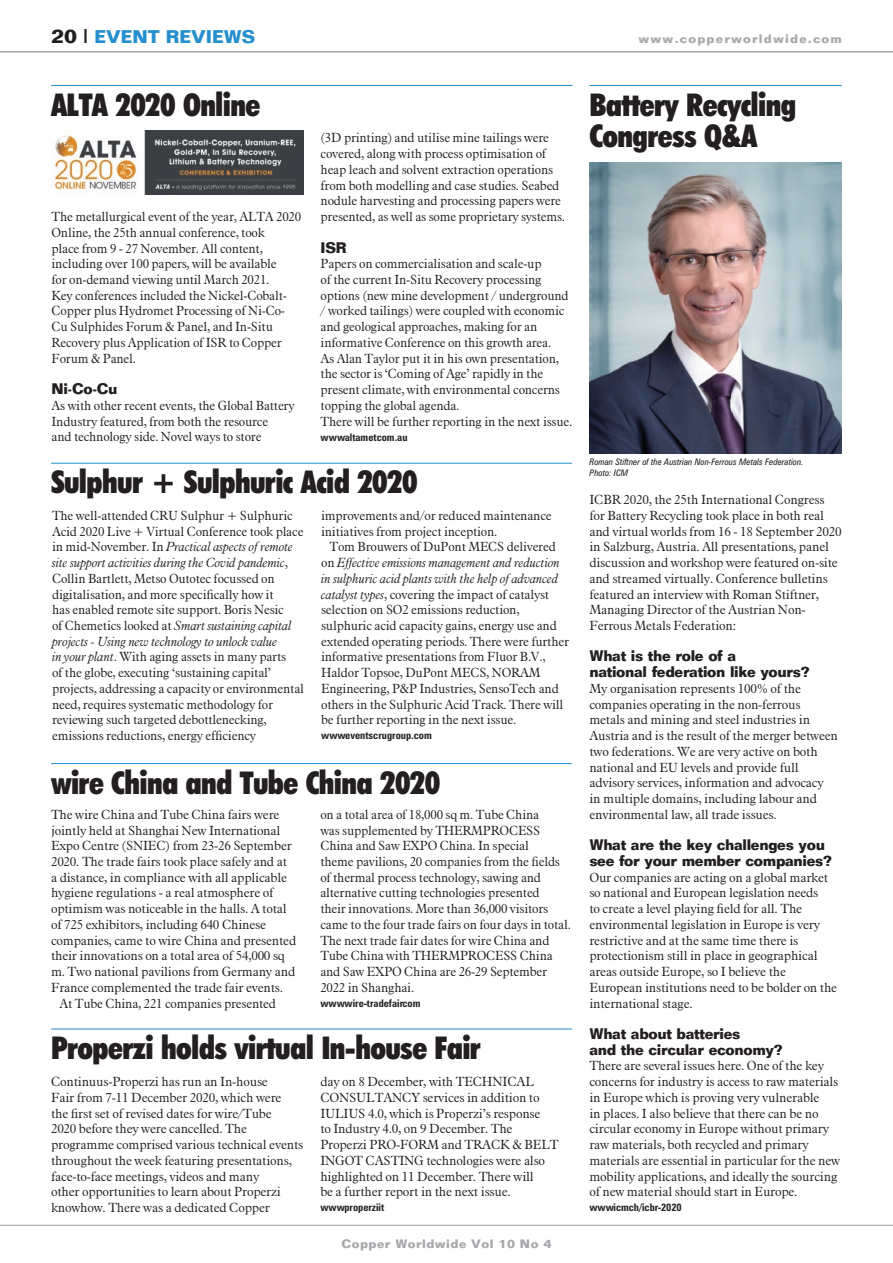
<style>
.page{position:relative;width:893px;height:1263px;background:#fff}
.page>*{position:absolute;margin:0;border:0;box-sizing:border-box;transform-origin:0 0}
.t1{font:900 condensed 31.5px/31.5px "Futura BT";letter-spacing:-.02em;color:#231f20}
.t2{font:700 18px "Folio";color:#258fcd}
.t3{font:700 15px/15.8px "Folio";letter-spacing:-.02em;color:#231f20;scale:.95 1}
.t4{font:300 12.9px/15.8px "Aldine 721 BT";letter-spacing:-.02em;color:#231f20}
.t5{font:700 12px "Folio";letter-spacing:.04em;color:#a8a9ad}
.t6{font:700 12px "Folio";letter-spacing:.1em;color:#a8a9ad}
.t7{font:700 condensed 10.5px "Zurich BT";color:#231f20}
.t8{font:italic condensed 9px/10.5px "Zurich BT";color:#231f20}
.s1{font-size:19.5px;color:#231f20}
.s2{font-style:italic}
</style>
<div class="page">
<hr style="left:0;top:51px;width:893px;height:2px;background:#a8a9ad">
<hr style="left:0;top:1225px;width:893px;height:1px;background:#a8a9ad">
<hr style="left:51px;top:85px;width:522px;height:1px;background:#258fcd">
<hr style="left:51px;top:463px;width:521px;height:1px;background:#258fcd">
<img style="left:51px;top:131px;width:252px;height:63px">
<hr style="left:51px;top:763px;width:521px;height:1px;background:#258fcd">
<hr style="left:589px;top:85px;width:253px;height:1px;background:#258fcd">
<img style="left:590px;top:163px;width:252px;height:291px">
<hr style="left:51px;top:1028px;width:521px;height:1px;background:#258fcd">
<h2 class="t2" style="left:51px;top:25px;width:206px"><span class="s1">20 |</span> EVENT REVIEWS</h2>
<p class="t6" style="left:638px;top:31px;width:205px">www.copperworldwide.com</p>
<h1 class="t1" style="left:51px;top:88px;width:211px">ALTA 2020 Online</h1>
<p class="t4" style="left:321px;top:130px;width:246px">(3D printing) and utilise mine tailings were covered, along with process optimisation of heap leach and solvent extraction operations from both modelling and case studies. Seabed nodule harvesting and processing papers were presented, as well as some proprietary systems.</p>
<p class="t3" style="left:321px;top:239px;width:29px">ISR</p>
<p class="t4" style="left:321px;top:256px;width:253px">Papers on commercialisation and scale-up<br>of the current In-Situ Recovery processing options (new mine development / underground / worked tailings) were coupled with economic and geological approaches, making for an informative Conference on this growth area.<br>As Alan Taylor put it in his own presentation, the sector is ‘Coming of Age’ rapidly in the present climate, with environmental concerns topping the global agenda.<br>There will be further reporting in the next issue.</p>
<p class="t7" style="left:321px;top:430px;width:88px">www altamet com.au</p>
<h1 class="t1" style="left:51px;top:466px;width:368px">Sulphur + Sulphuric Acid 2020</h1>
<p class="t4" style="left:52px;top:507px;width:254px">The well-attended CRU Sulphur + Sulphuric Acid 2020 Live + Virtual Conference took place in mid-November. In <span class="s2">Practical aspects of remote site support activities during the Covid pandemic</span>, Collin Bartlett, Metso Outotec focussed on digitalisation, and more specifically how it<br>has enabled remote site support. Boris Nesic<br>of Chemetics looked at <span class="s2">Smart sustaining capital projects - Using new technology to unlock value<br>in your plant</span>. With aging assets in many parts<br>of the globe, executing ‘sustaining capital’ projects, addressing a capacity or environmental need, requires systematic methodology for reviewing such targeted debottlenecking, emissions reductions, energy efficiency</p>
<p class="t4" style="left:321px;top:507px;width:232px">improvements and/or reduced maintenance initiatives from project inception.</p>
<p class="t4" style="left:52px;top:208px;width:251px">The metallurgical event of the year, ALTA 2020<br>Online, the 25th annual conference, took<br>place from 9 - 27 November. All content, including over 100 papers, will be available<br>for on-demand viewing until March 2021.<br>Key conferences included the Nickel-Cobalt-Copper plus Hydromet Processing of Ni-Co-Cu Sulphides Forum &amp; Panel, and In-Situ Recovery plus Application of ISR to Copper Forum &amp; Panel.</p>
<p class="t3" style="left:52px;top:381px;width:71px">Ni-Co-Cu</p>
<p class="t4" style="left:52px;top:397px;width:245px">As with other recent events, the Global Battery<br>Industry featured, from both the resource<br>and technology side. Novel ways to store</p>
<p class="t4" style="left:321px;top:539px;width:249px;text-indent:9px">Tom Brouwers of DuPont MECS delivered on <span class="s2">Effective emissions management and reduction in sulphuric acid plants with the help of advanced catalyst types</span>, covering the impact of catalyst selection on SO2 emissions reduction, sulphuric acid capacity gains, energy use and extended operating periods. There were further informative presentations from Fluor B.V., Haldor Topsoe, DuPont MECS, NORAM Engineering, P&amp;P Industries, SensoTech and others in the Sulphuric Acid Track. There will be further reporting in the next issue.</p>
<p class="t7" style="left:321px;top:729px;width:112px">www events crugroup.com</p>
<h1 class="t1" style="left:51px;top:766px;width:391px">wire China and Tube China 2020</h1>
<p class="t4" style="left:51px;top:806px;width:230px">The wire China and Tube China fairs were</p>
<p class="t4" style="left:51px;top:822px;width:231px">jointly held at Shanghai New International</p>
<p class="t4" style="left:51px;top:838px;width:242px">Expo Centre (SNIEC) from 23-26 September</p>
<p class="t4" style="left:51px;top:853px;width:238px">2020. The trade fairs took place safely and at</p>
<p class="t4" style="left:51px;top:869px;width:238px">a distance, in compliance with all applicable</p>
<p class="t4" style="left:51px;top:885px;width:224px">hygiene regulations - a real atmosphere of</p>
<p class="t4" style="left:51px;top:900px;width:237px">optimism was noticeable in the halls. A total</p>
<p class="t4" style="left:51px;top:916px;width:217px">of 725 exhibitors, including 640 Chinese</p>
<p class="t4" style="left:51px;top:932px;width:247px">companies, came to wire China and presented</p>
<p class="t4" style="left:51px;top:948px;width:235px">their innovations on a total area of 54,000 sq</p>
<p class="t4" style="left:51px;top:963px;width:246px">m. Two national pavilions from Germany and</p>
<p class="t4" style="left:51px;top:979px;width:234px">France complemented the trade fair events.</p>
<p class="t4" style="left:60px;top:995px;width:218px">At Tube China, 221 companies presented</p>
<p class="t4" style="left:320px;top:806px;width:252px">on a total area of 18,000 sq m. Tube China<br>was supplemented by THERMPROCESS China and Saw EXPO China. In special<br>theme pavilions, 20 companies from the fields of thermal process technology, sawing and alternative cutting technologies presented<br>their innovations. More than 36,000 visitors came to the four trade fairs on four days in total.<br>The next trade fair dates for wire China and Tube China with THERMPROCESS China and Saw EXPO China are 26-29 September 2022 in Shanghai.</p>
<p class="t7" style="left:320px;top:997px;width:102px">www wire-tradefair com</p>
<h1 class="t1" style="left:51px;top:1032px;width:431px">Properzi holds virtual In-house Fair</h1>
<p class="t4" style="left:51px;top:1073px;width:254px">Continuus-Properzi has run an In-house<br>Fair from 7-11 December 2020, which were<br>the first set of revised dates for wire/Tube<br>2020 before they were cancelled. The programme comprised various technical events throughout the week featuring presentations, face-to-face meetings, videos and many<br>other opportunities to learn about Properzi knowhow. There was a dedicated Copper</p>
<p class="t4" style="left:320px;top:1073px;width:240px">day on 8 December, with TECHNICAL CONSULTANCY services in addition to IULIUS 4.0, which is Properzi’s response<br>to Industry 4.0, on 9 December. The Properzi PRO-FORM and TRACK &amp; BELT INGOT CASTING technologies were also highlighted on 11 December. There will<br>be a further report in the next issue.</p>
<p class="t7" style="left:320px;top:1201px;width:65px">www properzi it</p>
<p class="t5" style="left:342px;top:1236px;width:211px">Copper Worldwide Vol 10 No 4</p>
<h1 class="t1" style="left:589px;top:88px;width:208px">Battery Recycling<br>Congress Q&amp;A</h1>
<p class="t8" style="left:590px;top:457px;width:215px">Roman Stiftner of the Austrian Non-Ferrous Metals Federation.<br>Photo: ICM</p>
<p class="t4" style="left:589px;top:492px;width:254px">ICBR 2020, the 25th International Congress for Battery Recycling took place in both real and virtual worlds from 16 - 18 September 2020 in Salzburg, Austria. All presentations, panel discussion and workshop were featured on-site and streamed virtually. Conference bulletins featured an interview with Roman Stiftner, Managing Director of the Austrian Non-Ferrous Metals Federation:</p>
<p class="t3" style="left:589px;top:648px;width:233px">What is the role of a<br>national federation like yours?</p>
<p class="t4" style="left:589px;top:680px;width:250px">My organisation represents 100% of the companies operating in the non-ferrous metals and mining and steel industries in Austria and is the result of the merger between two federations. We are very active on both national and EU levels and provide full advisory services, information and advocacy in multiple domains, including labour and environmental law, all trade issues.</p>
<p class="t3" style="left:589px;top:837px;width:257px">What are the key challenges you see for your member companies?</p>
<p class="t4" style="left:589px;top:869px;width:249px">Our companies are acting on a global market so national and European legislation needs<br>to create a level playing field for all. The environmental legislation in Europe is very restrictive and at the same time there is protectionism still in place in geographical areas outside Europe, so I believe the European institutions need to be bolder on the international stage.</p>
<p class="t3" style="left:589px;top:1026px;width:205px">What about batteries<br>and the circular economy?</p>
<p class="t4" style="left:589px;top:1058px;width:252px">There are several issues here. One of the key concerns for industry is access to raw materials in Europe which is proving very vulnerable<br>in places. I also believe that there can be no circular economy in Europe without primary raw materials, both recycled and primary materials are essential in particular for the new mobility applications, and ideally the sourcing of new material should start in Europe.</p>
<p class="t7" style="left:589px;top:1201px;width:94px">www icm ch/icbr-2020</p>
</div>
